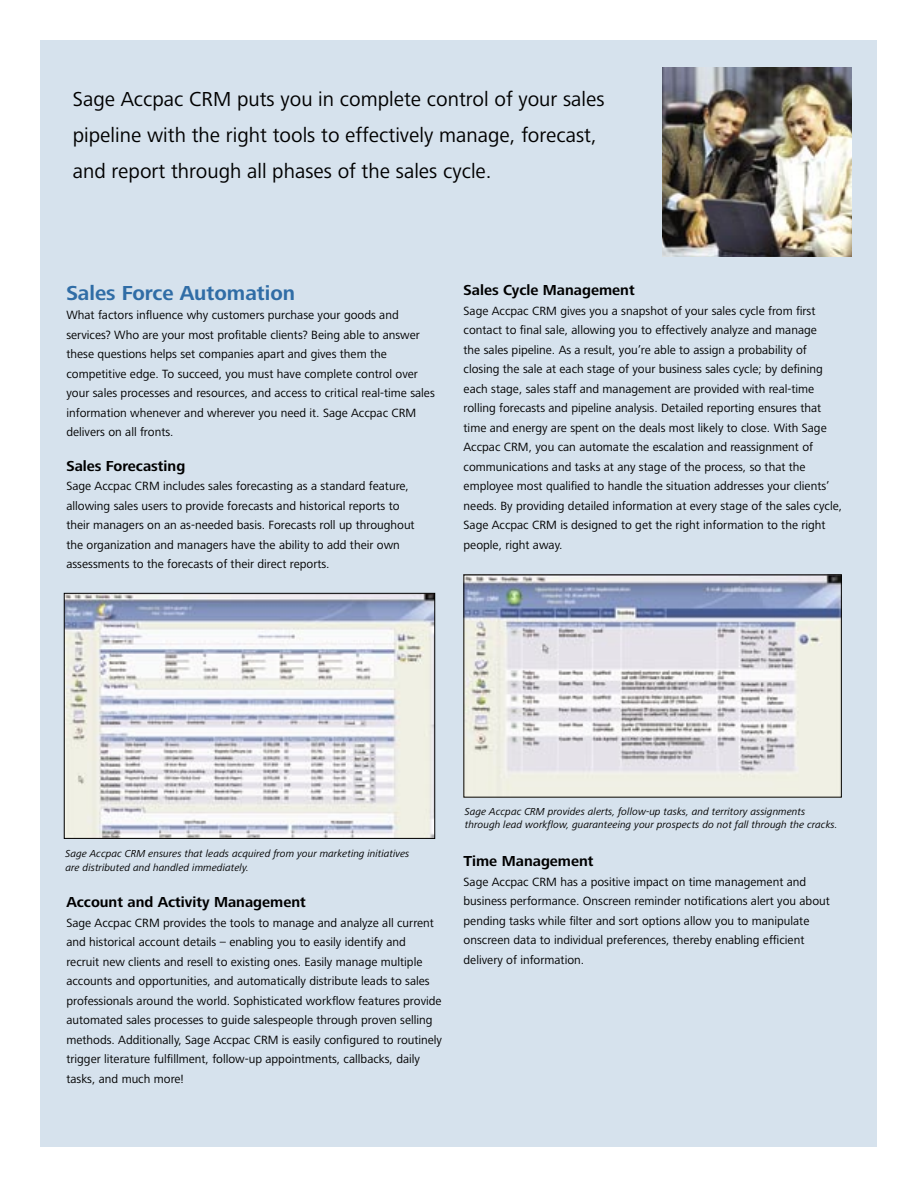
<style>
.page{position:relative;width:918px;height:1188px;background:#fff}
.page>*{position:absolute;margin:0;border:0;box-sizing:border-box;transform-origin:0 0}
.t1{font:21px/36px "Frutiger Next LT";color:#000}
.t2{font:700 21px "Frutiger Next LT";color:#306da6}
.t3{font:700 15px "Frutiger Next LT";color:#000}
.t4{font:12.3px/19.5px "Frutiger Next LT";color:#000}
.t5{font:italic 10.5px/13.5px "Frutiger Next LT";color:#000}
</style>
<div class="page">
<div style="left:40px;top:40px;width:838px;height:1108px;background:#d6e2ed"></div>
<img style="left:662px;top:68px;width:190px;height:188px">
<img style="left:66px;top:595px;width:367px;height:242px">
<div style="left:64px;top:593px;width:371px;height:246px;border:1px solid #000"></div>
<img style="left:465px;top:576px;width:375px;height:220px">
<h1 class="t1" style="left:73px;top:81px;width:533px">Sage Accpac CRM puts you in complete control of your sales pipeline with the right tools to effectively manage, forecast, and report through all phases of the sales cycle.</h1>
<h1 class="t2" style="left:66px;top:281px;width:230px">Sales Force Automation</h1>
<p class="t4" style="left:66px;top:305px;width:370px">What factors influence why customers purchase your goods and services? Who are your most profitable clients? Being able to answer these questions helps set companies apart and gives them the competitive edge. To succeed, you must have complete control over your sales processes and resources, and access to critical real-time sales information whenever and wherever you need it. Sage Accpac CRM delivers on all fronts.</p>
<p class="t3" style="left:66px;top:457px;width:120px">Sales Forecasting</p>
<p class="t4" style="left:66px;top:477px;width:350px">Sage Accpac CRM includes sales forecasting as a standard feature, allowing sales users to provide forecasts and historical reports to their managers on an as-needed basis. Forecasts roll up throughout the organization and managers have the ability to add their own assessments to the forecasts of their direct reports.</p>
<p class="t3" style="left:464px;top:282px;width:173px">Sales Cycle Management</p>
<p class="t4" style="left:464px;top:301px;width:380px">Sage Accpac CRM gives you a snapshot of your sales cycle from first contact to final sale, allowing you to effectively analyze and manage<br>the sales pipeline. As a result, you’re able to assign a probability of closing the sale at each stage of your business sales cycle; by defining each stage, sales staff and management are provided with real-time rolling forecasts and pipeline analysis. Detailed reporting ensures that time and energy are spent on the deals most likely to close. With Sage Accpac CRM, you can automate the escalation and reassignment of communications and tasks at any stage of the process, so that the employee most qualified to handle the situation addresses your clients’ needs. By providing detailed information at every stage of the sales cycle, Sage Accpac CRM is designed to get the right information to the right people, right away.</p>
<p class="t5" style="left:66px;top:847px;width:346px">Sage Accpac CRM ensures that leads acquired from your marketing initiatives are distributed and handled immediately.</p>
<p class="t3" style="left:66px;top:894px;width:241px">Account and Activity Management</p>
<p class="t4" style="left:66px;top:913px;width:377px">Sage Accpac CRM provides the tools to manage and analyze all current and historical account details – enabling you to easily identify and<br>recruit new clients and resell to existing ones. Easily manage multiple accounts and opportunities, and automatically distribute leads to sales professionals around the world. Sophisticated workflow features provide automated sales processes to guide salespeople through proven selling methods. Additionally, Sage Accpac CRM is easily configured to routinely trigger literature fulfillment, follow-up appointments, callbacks, daily tasks, and much more!</p>
<p class="t5" style="left:465px;top:804px;width:374px">Sage Accpac CRM provides alerts, follow-up tasks, and territory assignments through lead workflow, guaranteeing your prospects do not fall through the cracks.</p>
<p class="t3" style="left:464px;top:853px;width:131px">Time Management</p>
<p class="t4" style="left:464px;top:872px;width:368px">Sage Accpac CRM has a positive impact on time management and business performance. Onscreen reminder notifications alert you about pending tasks while filter and sort options allow you to manipulate onscreen data to individual preferences, thereby enabling efficient delivery of information.</p>
</div>
